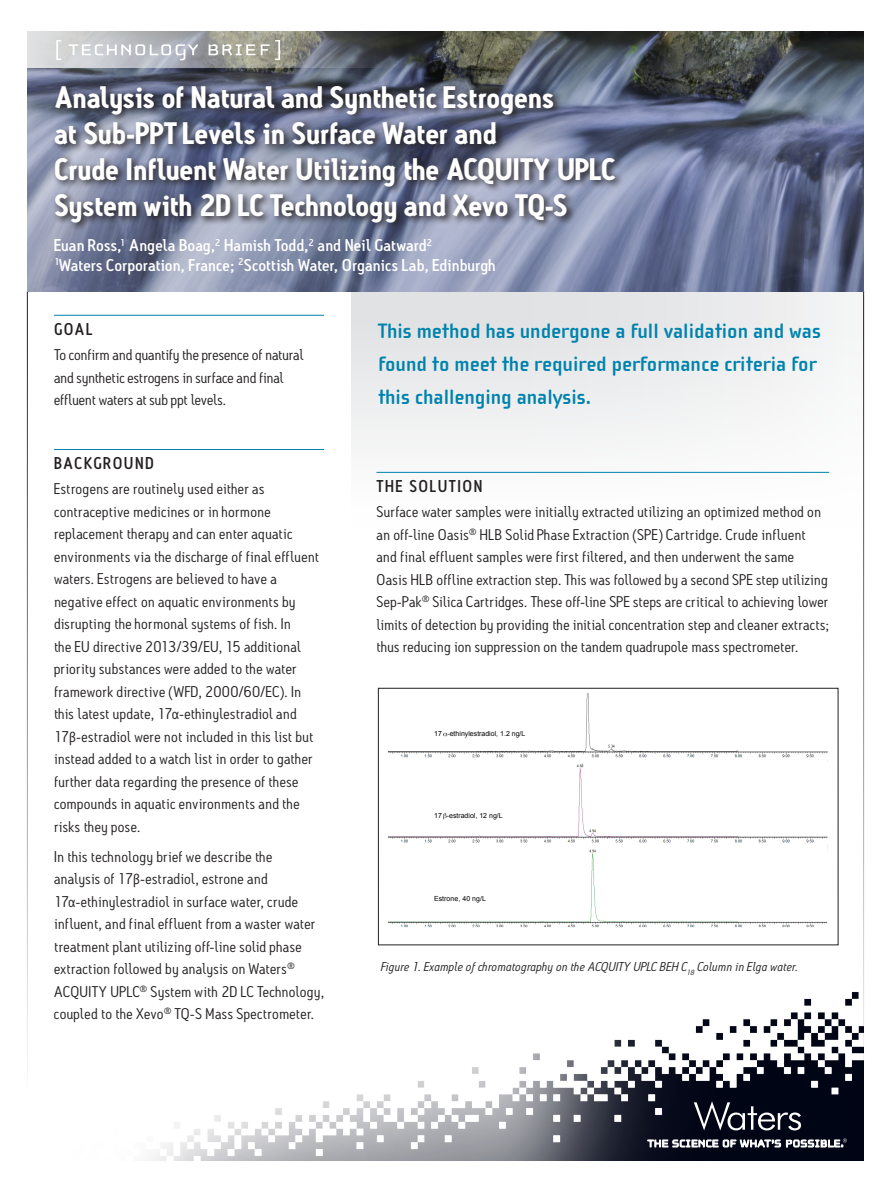
<style>
.page{position:relative;width:891px;height:1188px;background:#fff}
.page>*{position:absolute;margin:0;border:0;box-sizing:border-box;transform-origin:0 0}
.t1{font:700 30px/36px "Antitled OT";letter-spacing:.005em;color:#fff}
.t2{font:700 21.3px/33px "Cholla Sans";color:#0083ad;scale:1.05 1}
.t3{font:500 16.5px/19.5px "Antitled OT";letter-spacing:.01em;color:#fff;scale:1.05 1}
.t4{font:500 16.5px "Antitled OT";letter-spacing:.11em;color:#231f20}
.t5{font:15px/22.5px "Antitled OT";letter-spacing:.02em;color:#231f20;scale:1.05 1}
.t6{font:15px/22.5px "Antitled OT";color:#231f20;scale:1.05 1}
.t7{font:italic 12.3px "Antitled OT";letter-spacing:.02em;color:#231f20;scale:1.05 1}
.t8{font:7.05px "Arial";color:#050504}
</style>
<div class="page">
<hr style="left:27px;top:291px;width:1px;height:897px;background:#231f20">
<img style="left:351px;top:291px;width:512px;height:182px">
<hr style="left:863px;top:291px;width:1px;height:897px;background:#231f20">
<img style="left:27px;top:986px;width:837px;height:175px">
<svg style="left:648px;top:1138px;width:199px;height:9px"></svg>
<svg style="left:694px;top:1101px;width:107px;height:29px;background:#3a3e4a"></svg>
<img style="left:27px;top:31px;width:837px;height:260px">
<img style="left:27px;top:31px;width:373px;height:37px">
<svg style="left:56px;top:40px;width:5px;height:20px"></svg>
<svg style="left:69px;top:44px;width:129px;height:16px;background:#cbced3"></svg>
<svg style="left:209px;top:40px;width:71px;height:20px"></svg>
<hr style="left:54px;top:315px;width:270px;height:1px;background:#0083ad">
<hr style="left:54px;top:449px;width:270px;height:1px;background:#0083ad">
<svg style="left:52px;top:82px;width:572px;height:150px;background:#676d84"></svg>
<hr style="left:376px;top:472px;width:453px;height:1px;background:#0083ad">
<div style="left:378px;top:688px;width:461px;height:257px;border:1px solid #231f20"></div>
<img style="left:388px;top:693px;width:440px;height:234px">
<svg style="left:443px;top:733px;width:4px;height:3px"></svg>
<svg style="left:443px;top:813px;width:4px;height:6px"></svg>
<div style="left:799px;top:759px;width:29px;height:21px;background:#fff"></div>
<div style="left:797px;top:844px;width:30px;height:21px;background:#fff"></div>
<h1 class="t1" style="left:54px;top:79px;width:562px">Analysis of Natural and Synthetic Estrogens<br>at Sub-PPT Levels in Surface Water and<br>Crude Influent Water Utilizing the ACQUITY UPLC System with 2D LC Technology and Xevo TQ-S</h1>
<p class="t3" style="left:54px;top:235px;width:422px">Euan Ross,<sup>1</sup> Angela Boag,<sup>2</sup> Hamish Todd,<sup>2</sup> and Neil Gatward<sup>2<br>1</sup>Waters Corporation, France; <sup>2</sup>Scottish Water, Organics Lab, Edinburgh</p>
<p class="t4" style="left:54px;top:319px;width:40px">GOAL</p>
<p class="t6" style="left:54px;top:343px;width:239px">To confirm and quantify the presence of natural and synthetic estrogens in surface and final effluent waters at sub ppt levels.</p>
<p class="t4" style="left:54px;top:453px;width:101px">BACKGROUND</p>
<p class="t5" style="left:54px;top:478px;width:254px">Estrogens are routinely used either as contraceptive medicines or in hormone replacement therapy and can enter aquatic environments via the discharge of final effluent waters. Estrogens are believed to have a negative effect on aquatic environments by disrupting the hormonal systems of fish. In<br>the EU directive 2013/39/EU, 15 additional priority substances were added to the water framework directive (WFD, 2000/60/EC). In this latest update, 17α-ethinylestradiol and 17β-estradiol were not included in this list but instead added to a watch list in order to gather further data regarding the presence of these compounds in aquatic environments and the risks they pose.</p>
<p class="t5" style="left:54px;top:845px;width:259px">In this technology brief we describe the<br>analysis of 17β-estradiol, estrone and 17α-ethinylestradiol in surface water, crude influent, and final effluent from a waster water treatment plant utilizing off-line solid phase extraction followed by analysis on Waters<sup>® </sup>ACQUITY UPLC<sup>®</sup> System with 2D LC Technology, coupled to the Xevo<sup>®</sup> TQ-S Mass Spectrometer.</p>
<h2 class="t2" style="left:378px;top:315px;width:423px">This method has undergone a full validation and was found to meet the required performance criteria for this challenging analysis.</h2>
<p class="t4" style="left:376px;top:476px;width:107px">THE SOLUTION</p>
<p class="t5" style="left:376px;top:500px;width:433px">Surface water samples were initially extracted utilizing an optimized method on an off-line Oasis<sup>®</sup> HLB Solid Phase Extraction (SPE) Cartridge. Crude influent and final effluent samples were first filtered, and then underwent the same<br>Oasis HLB offline extraction step. This was followed by a second SPE step utilizing Sep-Pak<sup>®</sup> Silica Cartridges. These off-line SPE steps are critical to achieving lower limits of detection by providing the initial concentration step and cleaner extracts; thus reducing ion suppression on the tandem quadrupole mass spectrometer.</p>
<p class="t8" style="left:434px;top:729px;width:93px">17 -ethinylestradiol, 1.2 ng/L</p>
<p class="t8" style="left:434px;top:811px;width:70px">17 -estradiol, 12 ng/L</p>
<p class="t8" style="left:434px;top:894px;width:53px">Estrone, 40 ng/L</p>
<p class="t7" style="left:381px;top:959px;width:399px">Figure 1. Example of chromatography on the ACQUITY UPLC BEH C<sub>18</sub> Column in Elga water.</p>
</div>
